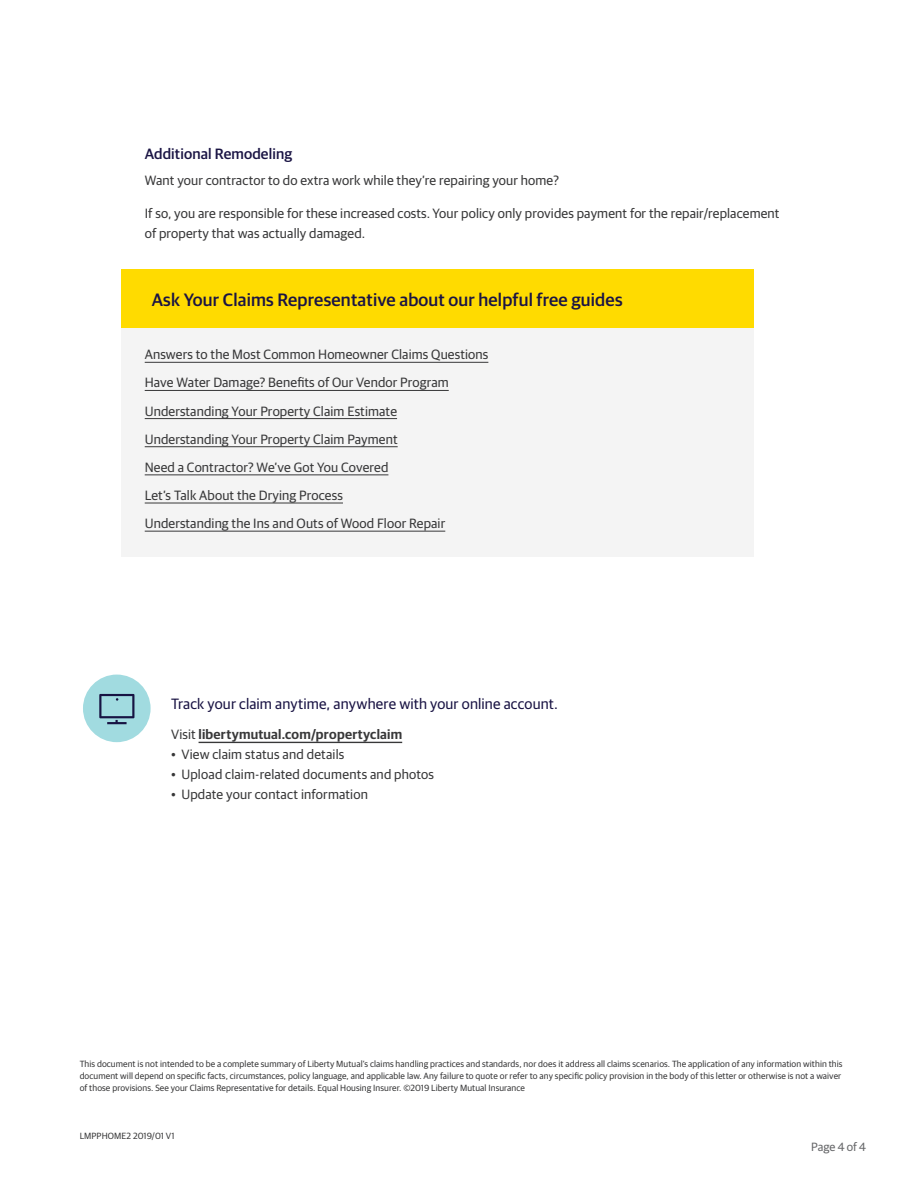
<style>
.page{position:relative;width:918px;height:1188px;background:#fff}
.page>*{position:absolute;margin:0;border:0;box-sizing:border-box;transform-origin:0 0}
.t1{font:500 18px "Guardian Sans";letter-spacing:.01em;color:#1a1444}
.t2{font:15px "Guardian Sans";letter-spacing:.01em;color:#1a1444}
.t3{font:500 15px "Guardian Sans";letter-spacing:.01em;color:#1a1444}
.t4{font:13.5px/28.2px "Guardian Sans";letter-spacing:.01em;color:#383839}
.t5{font:600 13.5px "Guardian Sans";letter-spacing:.02em;color:#383839}
.t6{font:12px "Guardian Sans";color:#666769}
.t7{font:9px/12px "Guardian Sans";letter-spacing:.01em;color:#383839}
.s1{font-weight:400}
</style>
<div class="page">
<div style="left:121px;top:269px;width:633px;height:64px;background:#ffdb00"></div>
<div style="left:121px;top:329px;width:633px;height:228px;background:#f4f4f4"></div>
<hr style="left:145px;top:362px;width:343px;height:1px;background:#383839">
<hr style="left:145px;top:390px;width:304px;height:1px;background:#383839">
<hr style="left:145px;top:418px;width:252px;height:1px;background:#383839">
<hr style="left:145px;top:446px;width:253px;height:1px;background:#383839">
<hr style="left:145px;top:474px;width:243px;height:1px;background:#383839">
<hr style="left:145px;top:503px;width:198px;height:1px;background:#383839">
<hr style="left:145px;top:531px;width:300px;height:1px;background:#383839">
<hr style="left:199px;top:742px;width:203px;height:1px;background:#383839">
<div style="left:83px;top:675px;width:68px;height:67px;background:#a1dbe0;border-radius:50%"></div>
<svg style="left:99px;top:694px;width:35px;height:30px"></svg>
<p class="t3" style="left:145px;top:143px;width:149px">Additional Remodeling</p>
<p class="t4" style="left:145px;top:166px;width:416px">Want your contractor to do extra work while they’re repairing your home?</p>
<p class="t4" style="left:145px;top:203px;width:636px;line-height:19.5px">If so, you are responsible for these increased costs. Your policy only provides payment for the repair/replacement of property that was actually damaged.</p>
<h1 class="t1" style="left:152px;top:287px;width:472px">Ask Your Claims Representative about our helpful free guides</h1>
<p class="t4" style="left:145px;top:340px;width:345px">Answers to the Most Common Homeowner Claims Questions Have Water Damage? Benefits of Our Vendor Program Understanding Your Property Claim Estimate<br>Understanding Your Property Claim Payment<br>Need a Contractor? We’ve Got You Covered<br>Let’s Talk About the Drying Process<br>Understanding the Ins and Outs of Wood Floor Repair</p>
<p class="t2" style="left:171px;top:693px;width:388px">Track your claim anytime, anywhere with your online account.</p>
<p class="t5" style="left:171px;top:725px;width:233px"><span class="s1">Visit</span> libertymutual.com/propertyclaim</p>
<p class="t4" style="left:171px;top:739px;width:175px">• View claim status and details</p>
<p class="t4" style="left:171px;top:759px;width:265px">• Upload claim-related documents and photos</p>
<p class="t4" style="left:171px;top:779px;width:199px">• Update your contact information</p>
<p class="t7" style="left:80px;top:1057px;width:764px">This document is not intended to be a complete summary of Liberty Mutual’s claims handling practices and standards, nor does it address all claims scenarios. The application of any information within this document will depend on specific facts, circumstances, policy language, and applicable law. Any failure to quote or refer to any specific policy provision in the body of this letter or otherwise is not a waiver of those provisions. See your Claims Representative for details. Equal Housing Insurer. ©2019 Liberty Mutual Insurance</p>
<p class="t7" style="left:80px;top:1129px;width:96px">LMPPHOME2 2019/01 V1</p>
<p class="t6" style="left:811px;top:1138px;width:56px">Page 4 of 4</p>
</div>
